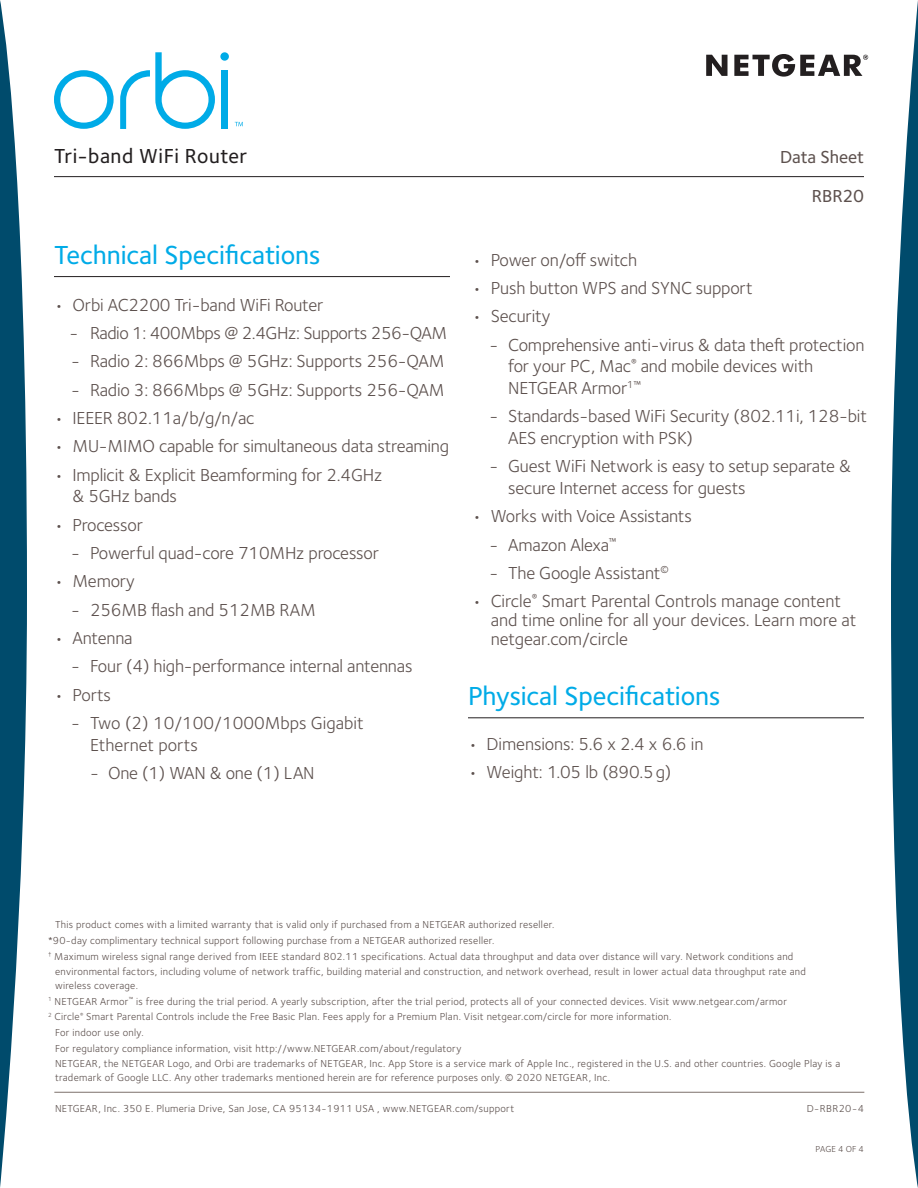
<style>
.page{position:relative;width:918px;height:1188px;background:#fff}
.page>*{position:absolute;margin:0;border:0;box-sizing:border-box;transform-origin:0 0}
.t1{font:500 27px "Foundry Sterling";letter-spacing:-.005em;color:#00abe7}
.t2{font:500 21px "Foundry Sterling";letter-spacing:.02em;color:#231f20}
.t3{font:18px/21.6px "Foundry Sterling";letter-spacing:-.01em;color:#5d514e}
.t4{font:500 18px/39px "Foundry Sterling";letter-spacing:-.005em;color:#5d514e;text-align:right}
.t5{font:10.5px/13.5px "Foundry Sterling";letter-spacing:.025em;color:#5d514e}
.page__s{font:9px "Foundry Sterling";letter-spacing:.02em;color:#5d514e}
</style>
<div class="page">
<hr style="left:54px;top:176px;width:810px;height:1px;background:#231f20">
<svg style="left:0;top:0;width:27px;height:1188px"></svg>
<svg style="left:891px;top:0;width:27px;height:1188px"></svg>
<svg style="left:706px;top:55px;width:22px;height:21px"></svg>
<svg style="left:734px;top:54px;width:134px;height:23px"></svg>
<svg style="left:235px;top:122px;width:8px;height:4px"></svg>
<svg style="left:120px;top:52px;width:95px;height:77px"></svg>
<div style="left:221px;top:70px;width:7px;height:59px;background:#00abe7"></div>
<div style="left:220px;top:52px;width:9px;height:9px;background:#00abe7;border-radius:50%"></div>
<svg style="left:54px;top:70px;width:60px;height:59px"></svg>
<hr style="left:54px;top:276px;width:396px;height:1px;background:#231f20">
<hr style="left:468px;top:717px;width:396px;height:1px;background:#231f20">
<hr style="left:54px;top:1092px;width:810px;height:1px;background:#7d716c">
<h2 class="t2" style="left:54px;top:143px;width:195px">Tri-band WiFi Router</h2>
<p class="t1" style="left:54px;top:239px;width:268px">Technical Specifications</p>
<p class="t3" style="left:54px;top:294px;width:271px">• Orbi AC2200 Tri-band WiFi Router</p>
<p class="t3" style="left:69px;top:322px;width:379px">- Radio 1: 400Mbps @ 2.4GHz: Supports 256-QAM</p>
<p class="t3" style="left:71px;top:351px;width:375px">- Radio 2: 866Mbps @ 5GHz: Supports 256-QAM</p>
<p class="t3" style="left:71px;top:379px;width:375px">- Radio 3: 866Mbps @ 5GHz: Supports 256-QAM</p>
<p class="t3" style="left:54px;top:407px;width:202px">• IEEER 802.11a/b/g/n/ac</p>
<p class="t3" style="left:54px;top:436px;width:397px">• MU-MIMO capable for simultaneous data streaming</p>
<p class="t3" style="left:73px;top:464px;width:311px;text-indent:-19px">• Implicit &amp; Explicit Beamforming for 2.4GHz &amp; 5GHz bands</p>
<p class="t3" style="left:54px;top:514px;width:91px">• Processor</p>
<p class="t3" style="left:71px;top:542px;width:309px">- Powerful quad-core 710MHz processor</p>
<p class="t3" style="left:54px;top:571px;width:82px">• Memory</p>
<p class="t3" style="left:71px;top:599px;width:246px">- 256MB flash and 512MB RAM</p>
<p class="t3" style="left:54px;top:627px;width:80px">• Antenna</p>
<p class="t3" style="left:71px;top:656px;width:343px">- Four (4) high-performance internal antennas</p>
<p class="t3" style="left:54px;top:684px;width:59px">• Ports</p>
<p class="t3" style="left:90px;top:712px;width:275px;text-indent:-19px">- Two (2) 10/100/1000Mbps Gigabit<br>Ethernet ports</p>
<p class="t3" style="left:90px;top:762px;width:226px">- One (1) WAN &amp; one (1) LAN</p>
<h3 class="t4" style="left:780px;top:138px;width:85px">Data Sheet<br>RBR20</h3>
<p class="t3" style="left:472px;top:249px;width:166px">• Power on/off switch</p>
<p class="t3" style="left:472px;top:277px;width:282px">• Push button WPS and SYNC support</p>
<p class="t3" style="left:472px;top:306px;width:80px">• Security</p>
<p class="t3" style="left:508px;top:334px;width:358px;text-indent:-19px">- Comprehensive anti-virus &amp; data theft protection for your PC, Mac<sup>®</sup> and mobile devices with<br>NETGEAR Armor<sup>1™</sup></p>
<p class="t3" style="left:508px;top:406px;width:360px;text-indent:-19px">- Standards-based WiFi Security (802.11i, 128-bit<br>AES encryption with PSK)</p>
<p class="t3" style="left:508px;top:456px;width:344px;text-indent:-19px">- Guest WiFi Network is easy to setup separate &amp; secure Internet access for guests</p>
<p class="t3" style="left:472px;top:506px;width:221px">• Works with Voice Assistants</p>
<p class="t3" style="left:489px;top:534px;width:129px">- Amazon Alexa<sup>™</sup></p>
<p class="t3" style="left:489px;top:562px;width:181px">- The Google Assistant<sup>©</sup></p>
<p class="t3" style="left:491px;top:592px;width:367px;line-height:18.8px;text-indent:-19px">• Circle<sup>®</sup> Smart Parental Controls manage content and time online for all your devices. Learn more at netgear.com/circle</p>
<p class="t1" style="left:468px;top:680px;width:254px">Physical Specifications</p>
<p class="t3" style="left:468px;top:733px;width:237px">• Dimensions: 5.6 x 2.4 x 6.6 in</p>
<p class="t3" style="left:468px;top:762px;width:205px">• Weight: 1.05 lb (890.5g)</p>
<p class="t5" style="left:55px;top:918px;width:501px">This product comes with a limited warranty that is valid only if purchased from a NETGEAR authorized reseller.</p>
<p class="t5" style="left:48px;top:934px;width:448px">*90-day complimentary technical support following purchase from a NETGEAR authorized reseller.</p>
<p class="t5" style="left:48px;top:950px;width:747px"><sup>†</sup> Maximum wireless signal range derived from IEEE standard 802.11 specifications. Actual data throughput and data over distance will vary. Network conditions and</p>
<p class="t5" style="left:55px;top:965px;width:752px">environmental factors, including volume of network traffic, building material and construction, and network overhead, result in lower actual data throughput rate and wireless coverage.</p>
<p class="t5" style="left:48px;top:994px;width:741px"><sup>1</sup> NETGEAR Armor<sup>™</sup> is free during the trial period. A yearly subscription, after the trial period, protects all of your connected devices. Visit www.netgear.com/armor</p>
<p class="t5" style="left:48px;top:1010px;width:625px"><sup>2</sup> Circle<sup>®</sup> Smart Parental Controls include the Free Basic Plan. Fees apply for a Premium Plan. Visit netgear.com/circle for more information.</p>
<p class="t5" style="left:55px;top:1026px;width:90px">For indoor use only.</p>
<p class="t5" style="left:55px;top:1041px;width:408px">For regulatory compliance information, visit http://www.NETGEAR.com/about/regulatory</p>
<p class="t5" style="left:55px;top:1057px;width:787px">NETGEAR, the NETGEAR Logo, and Orbi are trademarks of NETGEAR, Inc. App Store is a service mark of Apple Inc., registered in the U.S. and other countries. Google Play is a trademark of Google LLC. Any other trademarks mentioned herein are for reference purposes only. © 2020 NETGEAR, Inc.</p>
<p class="t5" style="left:55px;top:1102px;width:461px">NETGEAR, Inc. 350 E. Plumeria Drive, San Jose, CA 95134-1911 USA , www.NETGEAR.com/support</p>
<p class="t5" style="left:807px;top:1102px;width:59px">D-RBR20-4</p>
<p class="page__s" style="left:815px;top:1144px;width:50px">PAGE 4 OF 4</p>
</div>
